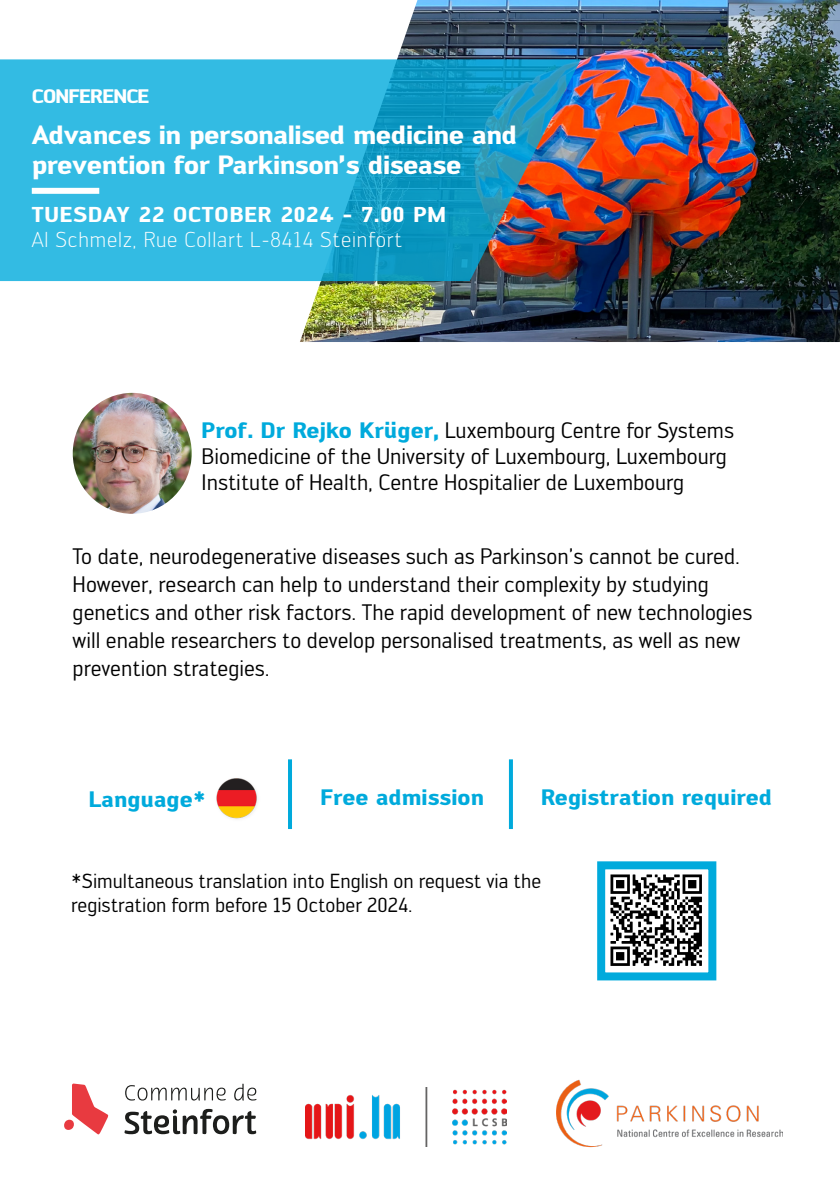
<style>
.page{position:relative;width:840px;height:1191px;background:#fff}
.page>*{position:absolute;margin:0;border:0;box-sizing:border-box;transform-origin:0 0}
.t1{font:700 26px/30px "Engel W00";letter-spacing:-.02em;color:#fff}
.t2{font:22px/28px "Engel W00";color:#000}
.t3{font:700 22px "Engel W00";color:#00aadc}
.t4{font:300 21.2px "Engel W00";letter-spacing:.04em;color:#fff}
.t5{font:700 21.2px "Engel W00";letter-spacing:.04em;color:#fff}
.t6{font:20px/24px "Engel W00";color:#000}
.t7{font:700 19.2px "Engel W00";letter-spacing:-.04em;color:#fff}
.s1{font-weight:700;color:#00aadc}
</style>
<div class="page">
<img style="left:300px;top:0;width:539px;height:342px">
<svg style="left:0;top:59px;width:580px;height:222px;background:#32a6ca"></svg>
<div style="left:32px;top:188px;width:67px;height:6px;background:#fff"></div>
<img style="left:305px;top:1087px;width:201px;height:59px">
<img style="left:610px;top:874px;width:92px;height:92px">
<div style="left:597px;top:861px;width:119px;height:119px;border:8px solid #00aadc"></div>
<img style="left:216px;top:778px;width:41px;height:41px">
<img style="left:73px;top:393px;width:119px;height:121px">
<img style="left:556px;top:1079px;width:225px;height:69px">
<hr style="left:288px;top:759px;width:4px;height:70px;background:#00aadc">
<svg style="left:508px;top:759px;width:4px;height:70px"></svg>
<svg style="left:125px;top:1085px;width:100px;height:15px"></svg>
<svg style="left:234px;top:1083px;width:22px;height:17px"></svg>
<svg style="left:124px;top:1108px;width:132px;height:26px"></svg>
<div style="left:64px;top:1119px;width:10px;height:10px;background:#e83a40;border-radius:50%"></div>
<svg style="left:72px;top:1083px;width:37px;height:51px"></svg>
<p class="t7" style="left:32px;top:84px;width:119px">CONFERENCE</p>
<p class="t1" style="left:32px;top:119px;width:487px">Advances in personalised medicine and prevention for Parkinson’s disease</p>
<p class="t5" style="left:32px;top:202px;width:415px">TUESDAY 22 OCTOBER 2024 - 7.00 PM</p>
<p class="t4" style="left:32px;top:228px;width:371px">Al Schmelz, Rue Collart L-8414 Steinfort</p>
<p class="t2" style="left:201px;top:417px;width:533px;line-height:26px"><span class="s1">Prof. Dr Rejko Krüger,</span> Luxembourg Centre for Systems<br>Biomedicine of the University of Luxembourg, Luxembourg<br>Institute of Health, Centre Hospitalier de Luxembourg</p>
<p class="t2" style="left:73px;top:542px;width:680px">To date, neurodegenerative diseases such as Parkinson’s cannot be cured.<br>However, research can help to understand their complexity by studying genetics and other risk factors. The rapid development of new technologies will enable researchers to develop personalised treatments, as well as new prevention strategies.</p>
<p class="t3" style="left:89px;top:785px;width:118px">Language*</p>
<p class="t3" style="left:320px;top:783px;width:165px">Free admission</p>
<p class="t3" style="left:541px;top:783px;width:232px">Registration required</p>
<p class="t6" style="left:71px;top:869px;width:471px">*Simultaneous translation into English on request via the registration form before 15 October 2024.</p>
</div>
